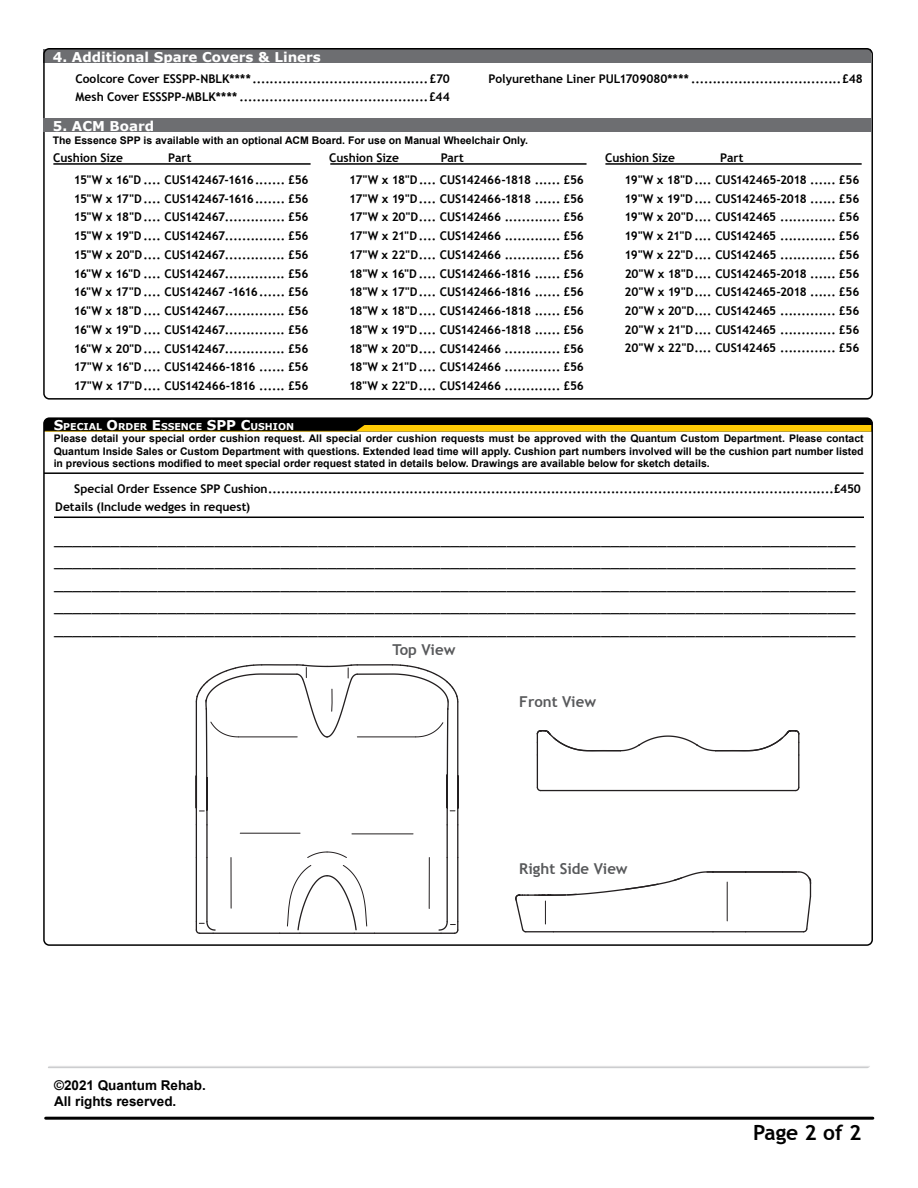
<style>
.page{position:relative;width:918px;height:1188px;background:#fff}
.page>*{position:absolute;margin:0;border:0;box-sizing:border-box;transform-origin:0 0}
.t1{font:700 21px "Trebuchet MS";color:#000}
.t2{font:18px/22.5px "Trebuchet MS";color:#000;text-align:justify}
.t3{font:700 15px "Trebuchet MS";color:#58595b}
.t4{font:700 13.5px "Verdana";color:#fff}
.t5{font:700 13.5px/16.2px "Arial";color:#000}
.t6{font:700 12px/18.8px "Trebuchet MS";letter-spacing:-.01em;color:#000;text-align:justify}
.t7{font:700 10.5px/12.6px "Arial";color:#000;text-align:justify}
.t8{font:700 9.45px "Verdana";color:#fff}
.s1{font-size:13.5px}
</style>
<div class="page">
<hr style="left:46px;top:1117px;width:827px;height:3px;background:#000">
<svg style="left:195px;top:664px;width:264px;height:270px"></svg>
<svg style="left:515px;top:871px;width:297px;height:62px"></svg>
<svg style="left:536px;top:730px;width:264px;height:62px"></svg>
<svg style="left:46px;top:420px;width:824px;height:12px;background:#5f4c06"></svg>
<hr style="left:54px;top:517px;width:810px;height:1px;background:#000">
<hr style="left:44px;top:472px;width:820px;height:2px;background:#000">
<div style="left:44px;top:50px;width:827px;height:13px;background:#6d6e71"></div>
<div style="left:43px;top:48px;width:830px;height:352px;border:2px solid #000;border-radius:5px"></div>
<div style="left:44px;top:119px;width:828px;height:13px;background:#6d6e71"></div>
<hr style="left:53px;top:163px;width:258px;height:2px;background:#000">
<hr style="left:330px;top:163px;width:257px;height:2px;background:#000">
<hr style="left:605px;top:163px;width:257px;height:2px;background:#000">
<svg style="left:48px;top:1066px;width:822px;height:2px;background:#d6d7d8"></svg>
<p class="t4" style="left:53px;top:49px;width:270px">4. Additional Spare Covers &amp; Liners</p>
<p class="t6" style="left:76px;top:69px;width:376px">Coolcore Cover ESSPP-NBLK**** ......................................... £70<br>Mesh Cover ESSSPP-MBLK**** ............................................£44</p>
<p class="t6" style="left:489px;top:69px;width:376px">Polyurethane Liner PUL1709080**** ...................................£48</p>
<p class="t4" style="left:53px;top:118px;width:103px">5. ACM Board</p>
<p class="t7" style="left:53px;top:134px;width:477px">The Essence SPP is available with an optional ACM Board. For use on Manual Wheelchair Only.</p>
<p class="t6" style="left:74px;top:170px;width:236px">15"W x 16"D .... CUS142467-1616....... £56<br>15"W x 17"D .... CUS142467-1616....... £56<br>15"W x 18"D .... CUS142467.............. £56<br>15"W x 19"D .... CUS142467.............. £56<br>15"W x 20"D.... CUS142467.............. £56<br>16"W x 16"D .... CUS142467.............. £56<br>16"W x 17"D .... CUS142467 -1616...... £56<br>16"W x 18"D .... CUS142467.............. £56<br>16"W x 19"D .... CUS142467.............. £56<br>16"W x 20"D.... CUS142467.............. £56<br>17"W x 16"D .... CUS142466-1816 ...... £56<br>17"W x 17"D.... CUS142466-1816 ...... £56</p>
<p class="t6" style="left:349px;top:170px;width:236px">17"W x 18"D.... CUS142466-1818 ...... £56<br>17"W x 19"D.... CUS142466-1818 ...... £56<br>17"W x 20"D.... CUS142466 ............. £56<br>17"W x 21"D .... CUS142466 ............. £56<br>17"W x 22"D.... CUS142466 ............. £56<br>18"W x 16"D .... CUS142466-1816 ...... £56<br>18"W x 17"D.... CUS142466-1816 ...... £56<br>18"W x 18"D.... CUS142466-1818 ...... £56<br>18"W x 19"D.... CUS142466-1818 ...... £56<br>18"W x 20"D.... CUS142466 ............. £56<br>18"W x 21"D .... CUS142466 ............. £56<br>18"W x 22"D.... CUS142466 ............. £56</p>
<p class="t6" style="left:625px;top:170px;width:236px">19"W x 18"D.... CUS142465-2018 ...... £56<br>19"W x 19"D.... CUS142465-2018 ...... £56<br>19"W x 20"D.... CUS142465 ............. £56<br>19"W x 21"D .... CUS142465 ............. £56<br>19"W x 22"D.... CUS142465 ............. £56<br>20"W x 18"D.... CUS142465-2018 ...... £56<br>20"W x 19"D.... CUS142465-2018 ...... £56<br>20"W x 20"D.... CUS142465 ............. £56<br>20"W x 21"D.... CUS142465 ............. £56<br>20"W x 22"D.... CUS142465 ............. £56</p>
<p class="t6" style="left:53px;top:149px;width:71px">Cushion Size</p>
<p class="t6" style="left:168px;top:149px;width:25px">Part</p>
<p class="t6" style="left:329px;top:149px;width:71px">Cushion Size</p>
<p class="t6" style="left:441px;top:149px;width:25px">Part</p>
<p class="t6" style="left:605px;top:149px;width:71px">Cushion Size</p>
<p class="t6" style="left:720px;top:149px;width:25px">Part</p>
<p class="t8" style="left:54px;top:420px;width:242px"><span class="s1">S</span>PECIAL <span class="s1">O</span>RDER <span class="s1">E</span>SSENCE <span class="s1">SPP C</span>USHION</p>
<p class="t7" style="left:54px;top:433px;width:812px">Please detail your special order cushion request. All special order cushion requests must be approved with the Quantum Custom Department. Please contact Quantum Inside Sales or Custom Department with questions. Extended lead time will apply. Cushion part numbers involved will be the cushion part number listed in previous sections modified to meet special order request stated in details below. Drawings are available below for sketch details.</p>
<p class="t6" style="left:74px;top:479px;width:788px">Special Order Essence SPP Cushion....................................................................................................................................£450</p>
<p class="t6" style="left:55px;top:498px;width:197px">Details (Include wedges in request)</p>
<p class="t2" style="left:54px;top:528px;width:803px">_____________________________________________________________________________________ _____________________________________________________________________________________ _____________________________________________________________________________________ _____________________________________________________________________________________ _____________________________________________________________________________________</p>
<p class="t5" style="left:54px;top:1078px;width:153px">©2021 Quantum Rehab.<br>All rights reserved.</p>
<p class="t3" style="left:393px;top:641px;width:64px">Top View</p>
<p class="t3" style="left:519px;top:692px;width:78px">Front View</p>
<p class="t3" style="left:519px;top:860px;width:110px">Right Side View</p>
<h1 class="t1" style="left:753px;top:1119px;width:110px">Page 2 of 2</h1>
</div>
